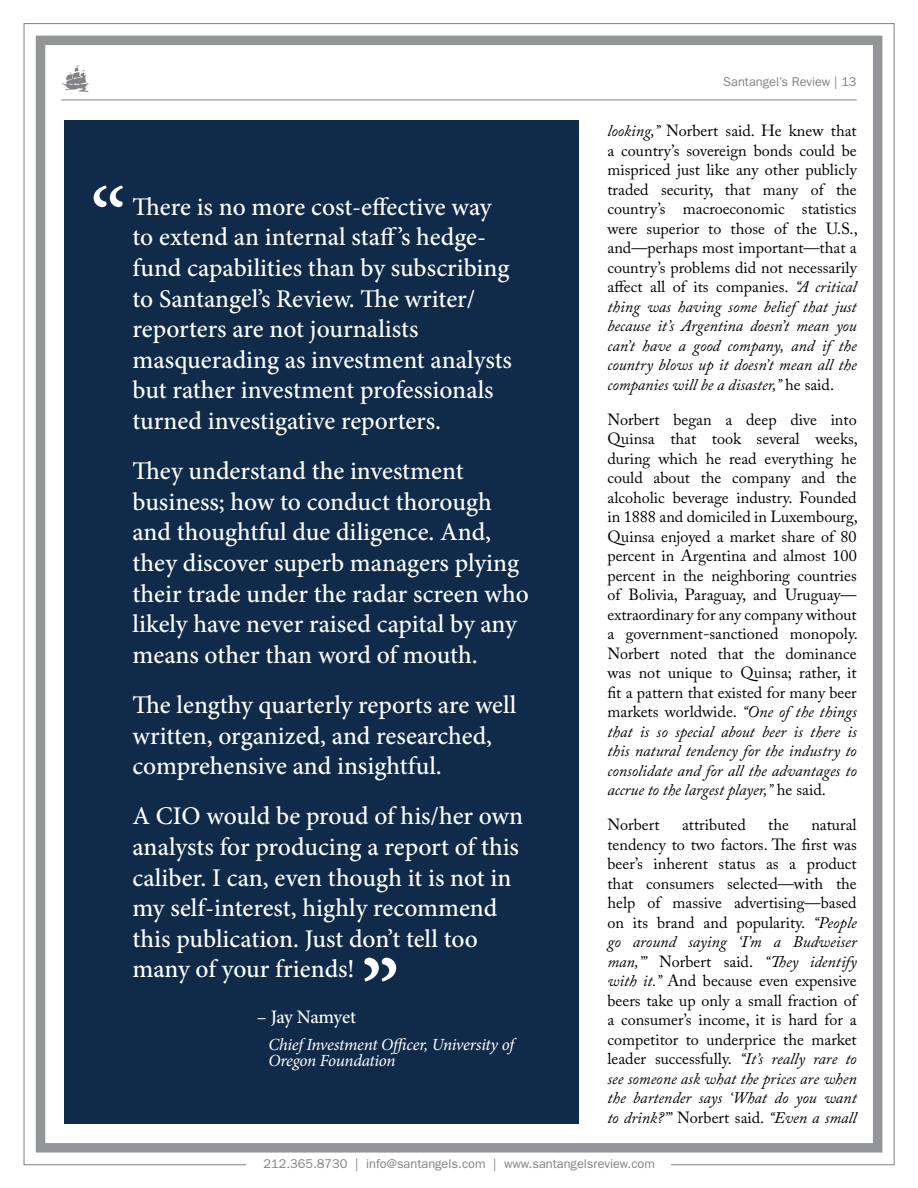
<style>
.page{position:relative;width:918px;height:1188px;background:#fff}
.page>*{position:absolute;margin:0;border:0;box-sizing:border-box;transform-origin:0 0}
.t1{font:500 90px "Minion Pro";color:#fff}
.t2{font:600 90px "Minion Pro";color:#fff}
.t3{font:500 25.5px/30.6px "Minion Pro";letter-spacing:-.005em;color:#fff}
.t4{font:500 19.05px "Minion Pro";letter-spacing:-.025em;color:#fff}
.t5{font:italic 17.1px/16.5px "Minion Pro";letter-spacing:-.02em;color:#fff}
.t6{font:16.2px/19.5px "Adobe Caslon Pro";color:#000;text-align:justify}
.t7{font:12.75px "ITC Franklin Gothic Std";color:#808285}
.s1{font-style:italic}
</style>
<div class="page">
<div style="left:64px;top:120px;width:515px;height:1004px;background:#0f2b49"></div>
<hr style="left:61px;top:100px;width:796px;height:1px;background:#808285">
<div style="left:36px;top:36px;width:846px;height:1117px;border:9px solid #939598"></div>
<svg style="left:61px;top:65px;width:28px;height:27px"></svg>
<h1 class="t1" style="left:90px;top:160px;width:38px">“</h1>
<p class="t3" style="left:133px;top:191px;width:381px">There is no more cost-effective way to extend an internal staff’s hedge&shy;fund capabilities than by subscribing to Santangel’s Review. The writer/ reporters are not journalists masquerading as investment analysts but rather investment professionals turned investigative reporters.</p>
<p class="t3" style="left:133px;top:456px;width:398px">They understand the investment business; how to conduct thorough and thoughtful due diligence. And, they discover superb managers plying their trade under the radar screen who likely have never raised capital by any means other than word of mouth.</p>
<h2 class="t3" style="left:133px;top:690px;width:385px">The lengthy quarterly reports are well written, organized, and researched, comprehensive and insightful.</h2>
<h2 class="t3" style="left:133px;top:801px;width:392px">A CIO would be proud of his/her own analysts for producing a report of this caliber. I can, even though it is not in my self-interest, highly recommend this publication. Just don’t tell too many of your friends!</h2>
<p class="t4" style="left:257px;top:1005px;width:101px">– Jay Namyet</p>
<p class="t5" style="left:268px;top:1036px;width:247px">Chief Investment Officer, University of<br>Oregon Foundation</p>
<h1 class="t2" style="left:399px;top:1008px;width:40px;rotate:-180deg">“</h1>
<p class="t7" style="left:723px;top:74px;width:135px">Santangel’s Review | 13</p>
<p class="t6" style="left:608px;top:121px;width:252px"><span class="s1">looking,”</span> Norbert said. He knew that a country’s sovereign bonds could be mispriced just like any other publicly traded security, that many of the country’s macroeconomic statistics were superior to those of the U.S., and—perhaps most important—that a country’s problems did not necessarily affect all of its companies. <span class="s1">“A critical thing was having some belief that just because it’s Argentina doesn’t mean you can’t have a good company, and if the country blows up it doesn’t mean all the companies will be a disaster,”</span> he said.</p>
<p class="t6" style="left:608px;top:409px;width:252px">Norbert began a deep dive into Quinsa that took several weeks, during which he read everything he could about the company and the alcoholic beverage industry. Founded in 1888 and domiciled in Luxembourg, Quinsa enjoyed a market share of 80 percent in Argentina and almost 100 percent in the neighboring countries of Bolivia, Paraguay, and Uruguay— extraordinary for any company without a government-sanctioned monopoly.<br>Norbert noted that the dominance was not unique to Quinsa; rather, it fit a pattern that existed for many beer markets worldwide. <span class="s1">“One of the things that is so special about beer is there is this natural tendency for the industry to consolidate and for all the advantages to accrue to the largest player,”</span> he said.</p>
<p class="t6" style="left:608px;top:815px;width:54px">Norbert</p>
<p class="t6" style="left:682px;top:815px;width:65px">attributed</p>
<p class="t6" style="left:768px;top:815px;width:22px">the</p>
<p class="t6" style="left:608px;top:815px;width:251px;text-indent:204px">natural tendency to two factors. The first was beer’s inherent status as a product that consumers selected—with the help of massive advertising—based on its brand and popularity. <span class="s1">“People go around saying ‘I’m a Budweiser man,’”</span> Norbert said. <span class="s1">“They identify with it.”</span> And because even expensive beers take up only a small fraction of a consumer’s income, it is hard for a competitor to underprice the market leader successfully. <span class="s1">“It’s really rare to see someone ask what the prices are when the bartender says ‘What do you want to drink?’”</span> Norbert said. <span class="s1">“Even a small</span></p>
<p class="t7" style="left:263px;top:1157px;width:393px">212.365.8730 | info@santangels.com | www.santangelsreview.com</p>
</div>
